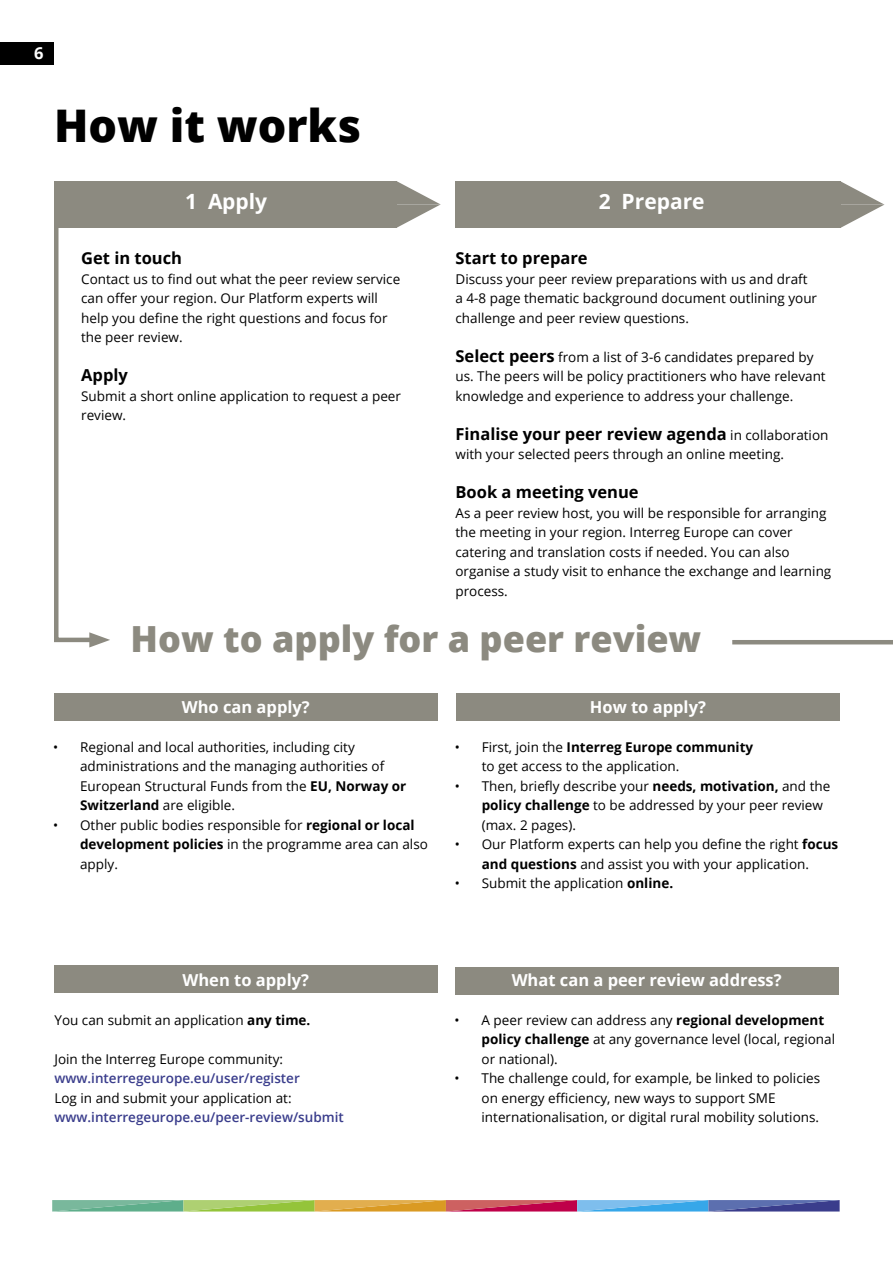
<style>
.page{position:relative;width:893px;height:1263px;background:#fff}
.page>*{position:absolute;margin:0;border:0;box-sizing:border-box;transform-origin:0 0}
.t1{font:800 45px "Open Sans";color:#000}
.t2{font:800 36px "Open Sans";color:#8c8a80}
.t3{font:700 21px "Open Sans";color:#fff}
.t4{font:700 16.5px "Open Sans";color:#000}
.t5{font:700 16.5px "Open Sans";color:#fff}
.t6{font:13.5px/19.5px "Open Sans";color:#000}
.t7{font:600 13.5px "Open Sans";color:#3a3d8c}
.s1{font-weight:700;font-size:16.5px}
.s2{font-weight:400;font-size:13.5px}
.s3{font-weight:700}
</style>
<div class="page">
<div style="left:0;top:42px;width:54px;height:23px;background:#000"></div>
<svg style="left:52px;top:1200px;width:788px;height:11px;background:#919283"></svg>
<div style="left:54px;top:181px;width:343px;height:47px;background:#8c8a80"></div>
<div style="left:455px;top:181px;width:386px;height:47px;background:#8c8a80"></div>
<svg style="left:841px;top:181px;width:43px;height:47px"></svg>
<svg style="left:397px;top:181px;width:44px;height:47px"></svg>
<div style="left:54px;top:693px;width:383px;height:28px;background:#8c8a80"></div>
<div style="left:54px;top:965px;width:383px;height:28px;background:#8c8a80"></div>
<div style="left:455px;top:967px;width:383px;height:28px;background:#8c8a80"></div>
<div style="left:456px;top:693px;width:384px;height:28px;background:#8c8a80"></div>
<svg style="left:54px;top:228px;width:56px;height:419px"></svg>
<hr style="left:732px;top:640px;width:161px;height:4px;background:#8c8a80">
<p class="t5" style="left:34px;top:42px;width:11px">6</p>
<h1 class="t1" style="left:54px;top:91px;width:309px">How it works</h1>
<h3 class="t3" style="left:185px;top:187px;width:83px">1 Apply</h3>
<h3 class="t3" style="left:599px;top:187px;width:107px">2 Prepare</h3>
<p class="t4" style="left:81px;top:246px;width:102px">Get in touch</p>
<p class="t6" style="left:81px;top:269px;width:321px">Contact us to find out what the peer review service can offer your region. Our Platform experts will help you define the right questions and focus for the peer review.</p>
<p class="t4" style="left:81px;top:363px;width:48px">Apply</p>
<p class="t6" style="left:81px;top:386px;width:321px">Submit a short online application to request a peer review.</p>
<p class="t4" style="left:455px;top:246px;width:134px">Start to prepare</p>
<p class="t6" style="left:455px;top:269px;width:363px">Discuss your peer review preparations with us and draft a 4-8 page thematic background document outlining your challenge and peer review questions.</p>
<p class="t6" style="left:455px;top:347px;width:372px"><span class="s1">Select peers</span> from a list of 3-6 candidates prepared by us. The peers will be policy practitioners who have relevant knowledge and experience to address your challenge.</p>
<p class="t4" style="left:455px;top:422px;width:374px">Finalise your peer review agenda <span class="s2">in collaboration</span></p>
<p class="t6" style="left:455px;top:444px;width:330px">with your selected peers through an online meeting.</p>
<p class="t4" style="left:455px;top:480px;width:185px">Book a meeting venue</p>
<p class="t6" style="left:455px;top:503px;width:377px">As a peer review host, you will be responsible for arranging the meeting in your region. Interreg Europe can cover catering and translation costs if needed. You can also organise a study visit to enhance the exchange and learning process.</p>
<h2 class="t2" style="left:131px;top:611px;width:572px">How to apply for a peer review</h2>
<p class="t5" style="left:182px;top:695px;width:130px">Who can apply?</p>
<p class="t6" style="left:80px;top:737px;width:328px;text-indent:-27px">• Regional and local authorities, including city administrations and the managing authorities of European Structural Funds from the <span class="s3">EU, Norway or Switzerland</span> are eligible.</p>
<p class="t6" style="left:80px;top:814px;width:349px;text-indent:-27px">• Other public bodies responsible for <span class="s3">regional or local development policies</span> in the programme area can also apply.</p>
<p class="t5" style="left:590px;top:695px;width:118px">How to apply?</p>
<p class="t6" style="left:482px;top:736px;width:273px;text-indent:-27px">• First, join the <span class="s3">Interreg Europe community </span>to get access to the application.</p>
<p class="t6" style="left:482px;top:775px;width:350px;text-indent:-27px">• Then, briefly describe your <span class="s3">needs, motivation,</span> and the <span class="s3">policy challenge</span> to be addressed by your peer review (max. 2 pages).</p>
<p class="t6" style="left:455px;top:834px;width:385px;text-align:center">• Our Platform experts can help you define the right <span class="s3">focus and questions</span> and assist you with your application.</p>
<p class="t6" style="left:455px;top:873px;width:220px">• Submit the application <span class="s3">online.</span></p>
<p class="t5" style="left:182px;top:968px;width:128px">When to apply?</p>
<p class="t5" style="left:512px;top:968px;width:271px">What can a peer review address?</p>
<p class="t6" style="left:54px;top:1009px;width:258px">You can submit an application <span class="s3">any time.</span></p>
<p class="t6" style="left:54px;top:1048px;width:230px">Join the Interreg Europe community:</p>
<p class="t7" style="left:54px;top:1069px;width:247px">www.interregeurope.eu/user/register</p>
<p class="t6" style="left:54px;top:1087px;width:239px">Log in and submit your application at:</p>
<p class="t7" style="left:54px;top:1108px;width:291px">www.interregeurope.eu/peer-review/submit</p>
<p class="t6" style="left:482px;top:1009px;width:355px;text-indent:-27px">• A peer review can address any <span class="s3">regional development policy challenge</span> at any governance level (local, regional or national).</p>
<p class="t6" style="left:482px;top:1068px;width:340px;text-indent:-27px">• The challenge could, for example, be linked to policies on energy efficiency, new ways to support SME internationalisation, or digital rural mobility solutions.</p>
</div>
